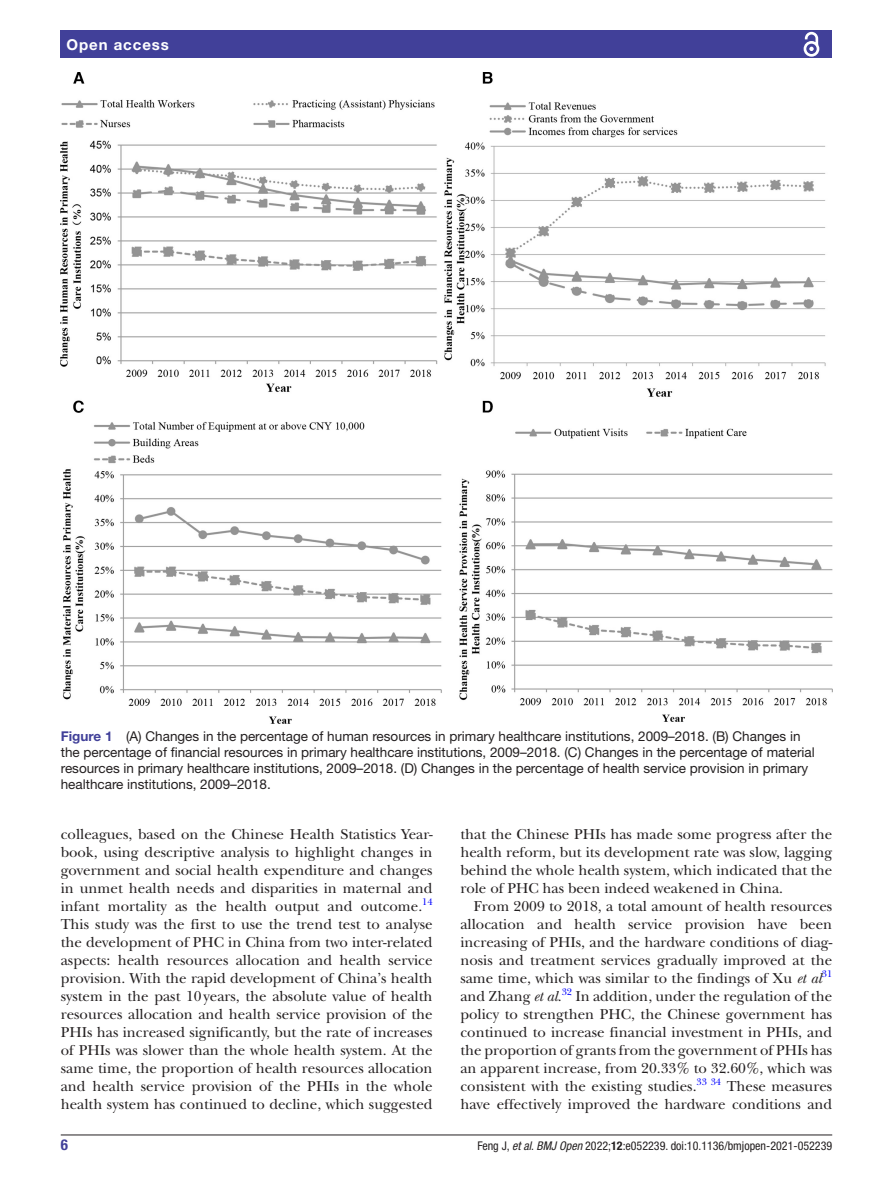
<style>
.page{position:relative;width:893px;height:1191px;background:#fff}
.page>*{position:absolute;margin:0;border:0;box-sizing:border-box;transform-origin:0 0}
.t1{font:15px/18px "New Baskerville";color:#231f20;text-align:justify}
.t2{font:700 15px "Helvetica Neue LT Std";letter-spacing:.065em;color:#fff}
.t3{font:700 condensed 15px "Helvetica Neue LT Std";color:#414099}
.t4{font:13.5px/16.2px "Helvetica Neue LT Std";color:#231f20}
.t5{font:condensed 12px "Helvetica Neue LT Std";color:#231f20}
.t6{font:9.9px "New Baskerville";color:#00f}
.s1{font-weight:700;color:#414099}
.s2{font-style:italic}
.s3{font-weight:700}
</style>
<div class="page">
<hr style="left:61px;top:1134px;width:771px;height:1px;background:#231f20">
<div style="left:61px;top:31px;width:771px;height:27px;background:#414099"></div>
<svg style="left:803px;top:31px;width:17px;height:26px"></svg>
<img style="left:61px;top:73px;width:771px;height:650px">
<p class="t2" style="left:66px;top:35px;width:104px">Open access</p>
<p class="t4" style="left:61px;top:728px;width:755px"><span class="s1">Figure 1</span> (A) Changes in the percentage of human resources in primary healthcare institutions, 2009–2018. (B) Changes in the percentage of financial resources in primary healthcare institutions, 2009–2018. (C) Changes in the percentage of material resources in primary healthcare institutions, 2009–2018. (D) Changes in the percentage of health service provision in primary healthcare institutions, 2009–2018.</p>
<p class="t1" style="left:61px;top:825px;width:373px">colleagues, based on the Chinese Health Statistics Year&shy;book, using descriptive analysis to highlight changes in government and social health expenditure and changes in unmet health needs and disparities in maternal and infant mortality as the health output and outcome.</p>
<p class="t6" style="left:422px;top:895px;width:12px">14</p>
<p class="t1" style="left:61px;top:915px;width:373px">This study was the first to use the trend test to analyse the development of PHC in China from two inter-related aspects: health resources allocation and health service provision. With the rapid development of China’s health system in the past 10years, the absolute value of health resources allocation and health service provision of the PHIs has increased significantly, but the rate of increases of PHIs was slower than the whole health system. At the same time, the proportion of health resources allocation and health service provision of the PHIs in the whole health system has continued to decline, which suggested</p>
<p class="t1" style="left:460px;top:825px;width:373px">that the Chinese PHIs has made some progress after the health reform, but its development rate was slow, lagging behind the whole health system, which indicated that the role of PHC has been indeed weakened in China.</p>
<p class="t1" style="left:460px;top:897px;width:373px;text-indent:14px">From 2009 to 2018, a total amount of health resources allocation and health service provision have been increasing of PHIs, and the hardware conditions of diag&shy;nosis and treatment services gradually improved at the same time, which was similar to the findings of Xu <span class="s2">et al</span><sup>31 </sup>and Zhang <span class="s2">et al</span>.</p>
<p class="t6" style="left:562px;top:985px;width:12px">32</p>
<p class="t1" style="left:460px;top:987px;width:373px;text-indent:115px">In addition, under the regulation of the policy to strengthen PHC, the Chinese government has continued to increase financial investment in PHIs, and the proportion of grants from the government of PHIs has an apparent increase, from 20.33% to 32.60%, which was consistent with the existing studies.</p>
<p class="t6" style="left:697px;top:1075px;width:26px">33 34</p>
<p class="t1" style="left:460px;top:1077px;width:373px;text-align:right">These measures<br>have effectively improved the hardware conditions and</p>
<p class="t3" style="left:61px;top:1135px;width:9px">6</p>
<p class="t5" style="left:477px;top:1138px;width:356px">Feng J, <span class="s2">et al</span>. <span class="s2">BMJ Open</span> 2022;<span class="s3">12</span>:e052239. doi:10.1136/bmjopen-2021-052239</p>
</div>
